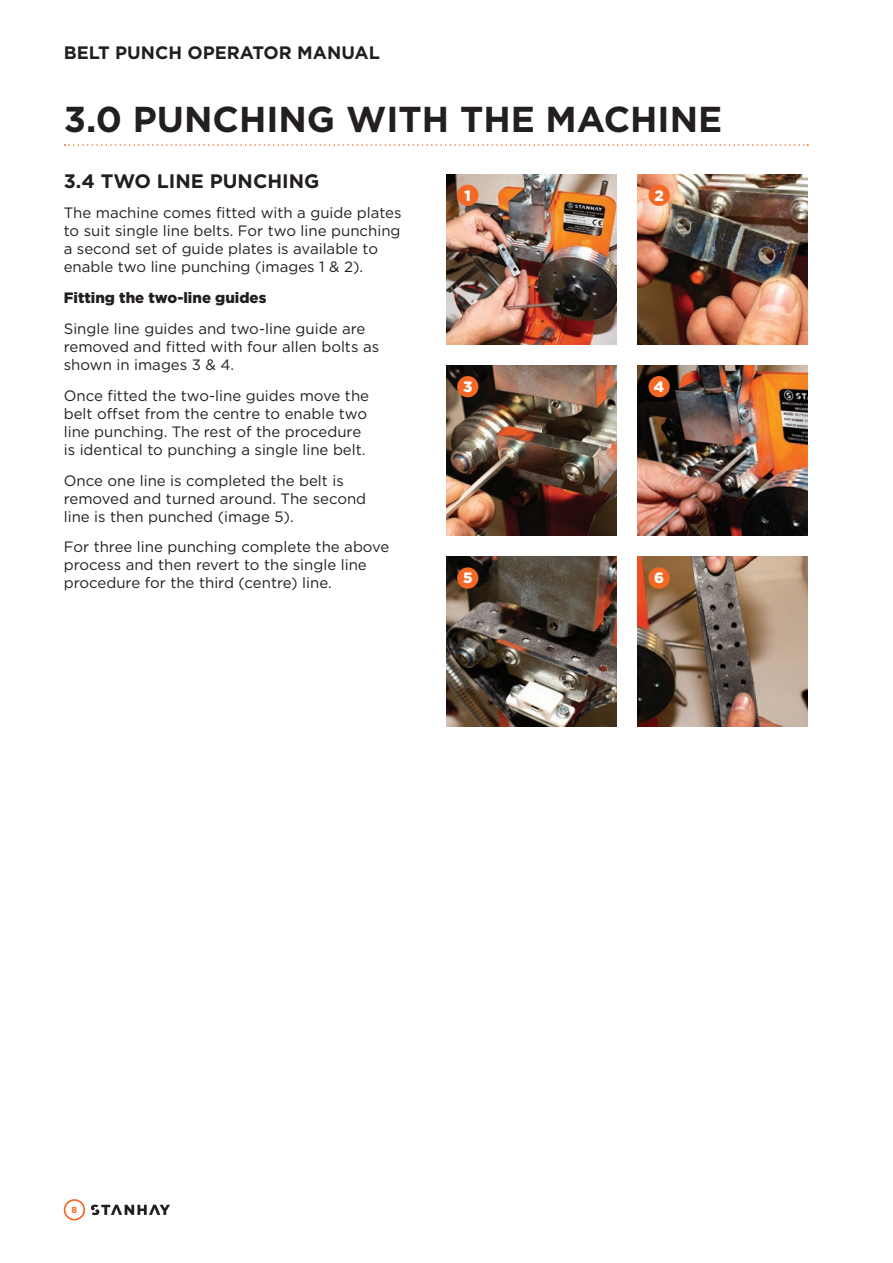
<style>
.page{position:relative;width:893px;height:1263px;background:#fff}
.page>*{position:absolute;margin:0;border:0;box-sizing:border-box;transform-origin:0 0}
.Titles{font:700 36px "Gotham";color:#231f20}
.Headings{font:700 19.5px "Gotham";color:#231f20}
.t1{font:700 18px "Gotham";color:#231f20}
.t2{font:15px/18px "Gotham";color:#231f20}
.t3{font:900 15px "Gotham";color:#231f20}
.t4{font:900 15px "Gotham";color:#fff}
.t5{font:700 9px "Gotham";color:#f36824}
</style>
<div class="page">
<svg style="left:91px;top:1204px;width:79px;height:11px"></svg>
<svg style="left:64px;top:1199px;width:21px;height:21px"></svg>
<svg style="left:65px;top:144px;width:743px;height:2px"></svg>
<img style="left:446px;top:557px;width:171px;height:170px">
<img style="left:446px;top:174px;width:171px;height:170px">
<img style="left:638px;top:174px;width:170px;height:170px">
<img style="left:446px;top:365px;width:171px;height:170px">
<img style="left:638px;top:365px;width:170px;height:170px">
<img style="left:638px;top:557px;width:170px;height:170px">
<div style="left:457px;top:185px;width:21px;height:21px;background:#f36824;border-radius:50%"></div>
<div style="left:457px;top:376px;width:21px;height:21px;background:#f36824;border-radius:50%"></div>
<div style="left:457px;top:567px;width:21px;height:22px;background:#f36824;border-radius:50%"></div>
<div style="left:648px;top:185px;width:22px;height:21px;background:#f36824;border-radius:50%"></div>
<div style="left:648px;top:376px;width:22px;height:21px;background:#f36824;border-radius:50%"></div>
<div style="left:648px;top:567px;width:22px;height:22px;background:#f36824;border-radius:50%"></div>
<p class="t1" style="left:64px;top:41px;width:318px">BELT PUNCH OPERATOR MANUAL</p>
<p class="Titles" style="left:64px;top:95px;width:660px">3.0 PUNCHING WITH THE MACHINE</p>
<p class="Headings" style="left:64px;top:168px;width:257px">3.4 TWO LINE PUNCHING</p>
<p class="t2" style="left:64px;top:204px;width:339px">The machine comes fitted with a guide plates to suit single line belts. For two line punching a second set of guide plates is available to enable two line punching (images 1 &amp; 2).</p>
<p class="t3" style="left:64px;top:288px;width:204px">Fitting the two-line guides</p>
<p class="t2" style="left:64px;top:319px;width:317px">Single line guides and two-line guide are removed and fitted with four allen bolts as shown in images 3 &amp; 4.</p>
<p class="t2" style="left:64px;top:386px;width:307px">Once fitted the two-line guides move the belt offset from the centre to enable two line punching. The rest of the procedure is identical to punching a single line belt.</p>
<p class="t2" style="left:64px;top:471px;width:304px">Once one line is completed the belt is removed and turned around. The second line is then punched (image 5).</p>
<p class="t2" style="left:64px;top:538px;width:327px">For three line punching complete the above process and then revert to the single line procedure for the third (centre) line.</p>
<p class="t4" style="left:465px;top:185px;width:8px">1</p>
<p class="t4" style="left:463px;top:376px;width:11px">3</p>
<p class="t4" style="left:463px;top:568px;width:11px">5</p>
<p class="t4" style="left:654px;top:185px;width:11px">2</p>
<p class="t4" style="left:654px;top:376px;width:12px">4</p>
<p class="t4" style="left:654px;top:568px;width:11px">6</p>
<p class="t5" style="left:72px;top:1204px;width:7px">8</p>
</div>
